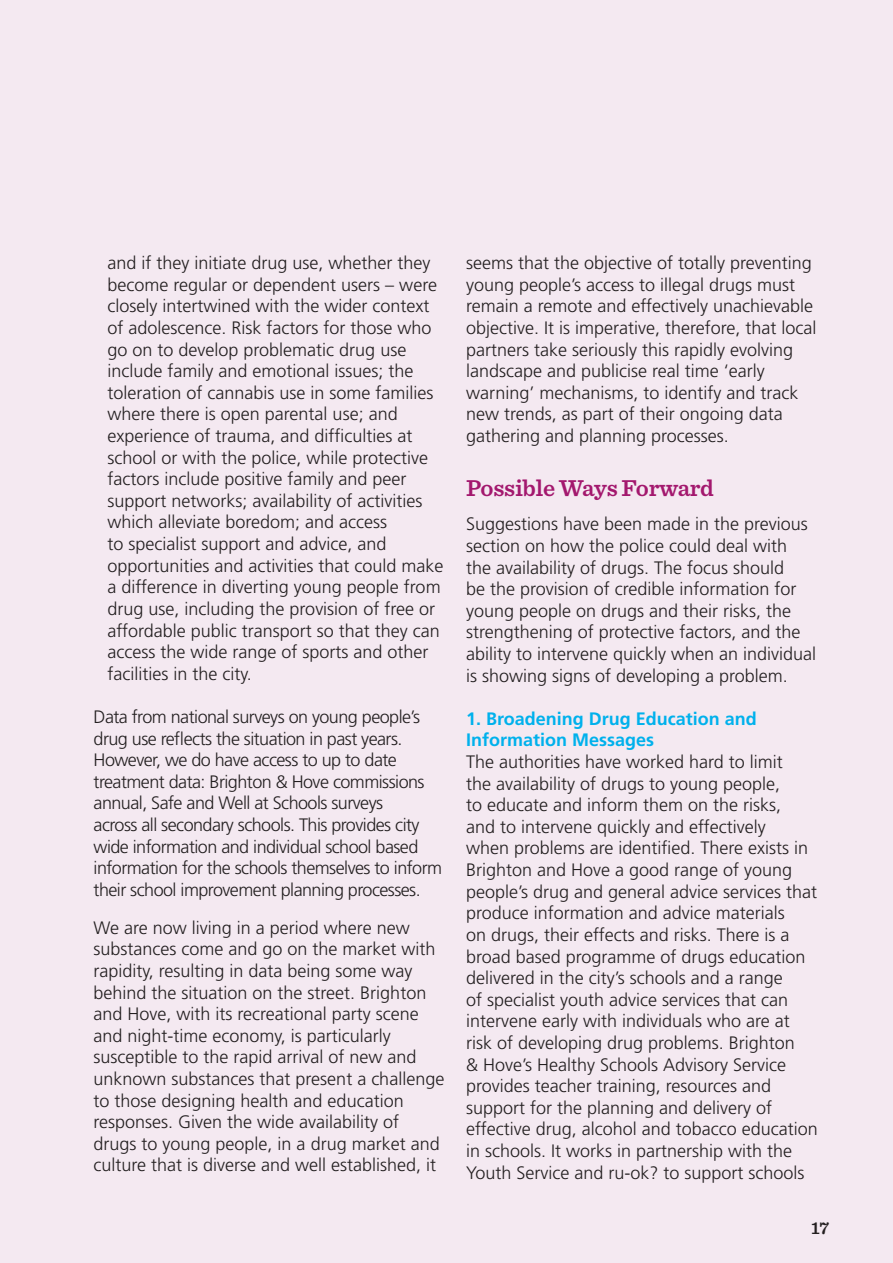
<style>
.page{position:relative;width:893px;height:1263px;background:#f4e9f1}
.page>*{position:absolute;margin:0;border:0;box-sizing:border-box;transform-origin:0 0}
.t1{font:600 24px "Sentinel";letter-spacing:-.01em;color:#a3186e}
.t2{font:300 18px/21.6px "Frutiger";color:#231f20}
.t3{font:300 18px/21.6px "Frutiger";letter-spacing:-.03em;color:#231f20}
.t4{font:700 18px/21.6px "Frutiger";color:#00b1ec}
.t5{font:600 18px "Sentinel";color:#231f20}
</style>
<div class="page">
<p class="t2" style="left:108px;top:252px;width:338px">and if they initiate drug use, whether they become regular or dependent users – were closely intertwined with the wider context of adolescence. Risk factors for those who go on to develop problematic drug use include family and emotional issues; the toleration of cannabis use in some families where there is open parental use; and experience of trauma, and difficulties at school or with the police, while protective factors include positive family and peer support networks; availability of activities which alleviate boredom; and access<br>to specialist support and advice, and opportunities and activities that could make a difference in diverting young people from drug use, including the provision of free or affordable public transport so that they can access the wide range of sports and other facilities in the city.</p>
<p class="t3" style="left:94px;top:706px;width:350px">Data from national surveys on young people’s drug use reflects the situation in past years.<br>However, we do have access to up to date treatment data: Brighton &amp; Hove commissions annual, Safe and Well at Schools surveys<br>across all secondary schools. This provides city wide information and individual school based information for the schools themselves to inform their school improvement planning processes.</p>
<p class="t2" style="left:94px;top:917px;width:352px">We are now living in a period where new substances come and go on the market with rapidity, resulting in data being some way behind the situation on the street. Brighton and Hove, with its recreational party scene and night-time economy, is particularly susceptible to the rapid arrival of new and unknown substances that present a challenge to those designing health and education responses. Given the wide availability of drugs to young people, in a drug market and culture that is diverse and well established, it</p>
<p class="t2" style="left:466px;top:252px;width:352px">seems that the objective of totally preventing young people’s access to illegal drugs must remain a remote and effectively unachievable objective. It is imperative, therefore, that local partners take seriously this rapidly evolving landscape and publicise real time ‘early warning’ mechanisms, to identify and track new trends, as part of their ongoing data gathering and planning processes.</p>
<p class="t1" style="left:466px;top:469px;width:249px">Possible Ways Forward</p>
<p class="t2" style="left:466px;top:513px;width:352px">Suggestions have been made in the previous section on how the police could deal with the availability of drugs. The focus should<br>be the provision of credible information for young people on drugs and their risks, the strengthening of protective factors, and the ability to intervene quickly when an individual is showing signs of developing a problem.</p>
<p class="t4" style="left:466px;top:708px;width:292px">1. Broadening Drug Education and<br>Information Messages</p>
<p class="t2" style="left:466px;top:751px;width:353px">The authorities have worked hard to limit<br>the availability of drugs to young people,<br>to educate and inform them on the risks,<br>and to intervene quickly and effectively<br>when problems are identified. There exists in Brighton and Hove a good range of young people’s drug and general advice services that produce information and advice materials<br>on drugs, their effects and risks. There is a broad based programme of drugs education delivered in the city’s schools and a range<br>of specialist youth advice services that can intervene early with individuals who are at risk of developing drug problems. Brighton<br>&amp; Hove’s Healthy Schools Advisory Service provides teacher training, resources and support for the planning and delivery of effective drug, alcohol and tobacco education in schools. It works in partnership with the Youth Service and ru-ok? to support schools</p>
<p class="t5" style="left:811px;top:1214px;width:20px">17</p>
</div>
